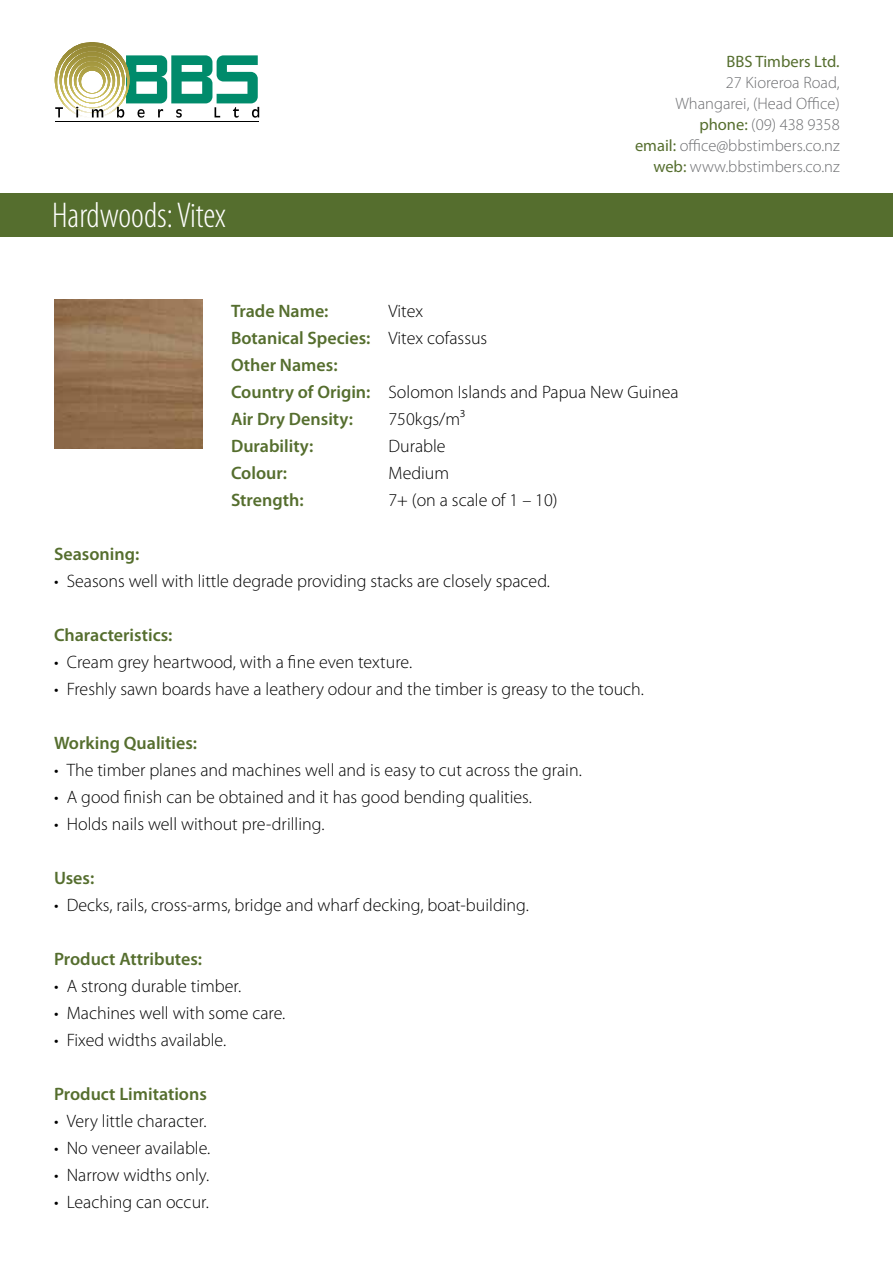
<style>
.page{position:relative;width:893px;height:1263px;background:#fff}
.page>*{position:absolute;margin:0;border:0;box-sizing:border-box;transform-origin:0 0}
.t1{font:300 condensed 36px "Myriad Pro";letter-spacing:-.005em;color:#fff}
.t2{font:300 18px "Myriad Pro";color:#000}
.t3{font:600 18px/27px "Myriad Pro";color:#556e2e}
.t4{font:300 16.5px/21px "Myriad Pro";color:#6d6e71;text-align:right}
.t5{font:16.5px "Myriad Pro";color:#556e2e}
.s1{font-weight:400;color:#556e2e}
.s2{font-weight:300;color:#000}
</style>
<div class="page">
<hr style="left:55px;top:42px;width:74px;height:3px;background:#908434">
<hr style="left:55px;top:45px;width:74px;height:3px;background:#938635">
<svg style="left:55px;top:46px;width:74px;height:1px"></svg>
<hr style="left:55px;top:48px;width:74px;height:3px;background:#968936">
<hr style="left:55px;top:51px;width:74px;height:3px;background:#998c38">
<hr style="left:55px;top:54px;width:74px;height:3px;background:#9c8f39">
<hr style="left:55px;top:57px;width:74px;height:3px;background:#9f923b">
<hr style="left:55px;top:60px;width:74px;height:3px;background:#a2953d">
<svg style="left:58px;top:63px;width:59px;height:1px"></svg>
<hr style="left:55px;top:64px;width:74px;height:3px;background:#a79a41">
<hr style="left:55px;top:67px;width:74px;height:3px;background:#a99c42">
<hr style="left:55px;top:70px;width:74px;height:3px;background:#ac9f44">
<svg style="left:55px;top:71px;width:60px;height:1px"></svg>
<hr style="left:55px;top:73px;width:74px;height:3px;background:#b0a347">
<hr style="left:55px;top:76px;width:74px;height:3px;background:#b3a649">
<hr style="left:55px;top:79px;width:74px;height:3px;background:#b6a94c">
<svg style="left:57px;top:80px;width:60px;height:1px"></svg>
<hr style="left:55px;top:82px;width:74px;height:3px;background:#baad4f">
<hr style="left:55px;top:85px;width:74px;height:3px;background:#bdb051">
<svg style="left:55px;top:88px;width:62px;height:1px"></svg>
<hr style="left:55px;top:89px;width:74px;height:3px;background:#c2b656">
<hr style="left:55px;top:92px;width:74px;height:3px;background:#c6b958">
<hr style="left:55px;top:95px;width:74px;height:3px;background:#c9bd5c">
<hr style="left:55px;top:97px;width:74px;height:3px;background:#cdc15e">
<hr style="left:55px;top:100px;width:74px;height:3px;background:#d1c561">
<svg style="left:55px;top:101px;width:60px;height:1px"></svg>
<svg style="left:55px;top:102px;width:62px;height:1px"></svg>
<svg style="left:62px;top:103px;width:54px;height:1px"></svg>
<hr style="left:55px;top:104px;width:74px;height:3px;background:#dbd185">
<hr style="left:55px;top:105px;width:74px;height:3px;background:#ded48e">
<hr style="left:55px;top:106px;width:74px;height:3px;background:#e0d797">
<hr style="left:55px;top:107px;width:74px;height:3px;background:#e3daa0">
<hr style="left:55px;top:108px;width:74px;height:3px;background:#e6deaa">
<hr style="left:55px;top:109px;width:74px;height:3px;background:#e9e1b4">
<hr style="left:55px;top:110px;width:74px;height:3px;background:#ebe4bd">
<hr style="left:55px;top:111px;width:74px;height:3px;background:#eee8c7">
<hr style="left:55px;top:112px;width:74px;height:3px;background:#f1ecd1">
<hr style="left:55px;top:113px;width:74px;height:3px;background:#f4efdb">
<hr style="left:55px;top:114px;width:74px;height:3px;background:#f6f4e6">
<hr style="left:55px;top:115px;width:74px;height:3px;background:#faf8f0">
<hr style="left:55px;top:116px;width:74px;height:2px;background:#fff">
<svg style="left:55px;top:107px;width:8px;height:10px"></svg>
<svg style="left:76px;top:107px;width:2px;height:10px"></svg>
<svg style="left:92px;top:109px;width:11px;height:8px"></svg>
<svg style="left:117px;top:55px;width:142px;height:63px"></svg>
<hr style="left:55px;top:121px;width:204px;height:1px;background:#000">
<div style="left:1px;top:193px;width:892px;height:44px;background:#556e2e"></div>
<img style="left:54px;top:300px;width:149px;height:148px">
<h1 class="t1" style="left:52px;top:193px;width:175px">Hardwoods: Vitex</h1>
<p class="t5" style="left:726px;top:51px;width:115px">BBS Timbers Ltd.</p>
<p class="t4" style="left:635px;top:72px;width:206px">27 Kioreroa Road,<br>Whangarei, (Head Office) <span class="s1">phone:</span> (09) 438 9358<br><span class="s1">email:</span> office@bbstimbers.co.nz <span class="s1">web:</span> www.bbstimbers.co.nz</p>
<p class="t3" style="left:231px;top:297px;width:99px">Trade Name:</p>
<p class="t3" style="left:231px;top:297px;width:449px;text-indent:158px"><span class="s2">Vitex<br></span>Botanical Species: <span class="s2">Vitex cofassus<br></span>Other Names:<br>Country of Origin: <span class="s2">Solomon Islands and Papua New Guinea<br></span>Air Dry Density:</p>
<p class="t2" style="left:388px;top:408px;width:78px">750kgs/m³</p>
<p class="t3" style="left:231px;top:432px;width:84px">Durability:</p>
<p class="t2" style="left:388px;top:435px;width:59px">Durable</p>
<p class="t3" style="left:231px;top:459px;width:58px">Colour:</p>
<p class="t2" style="left:388px;top:462px;width:62px">Medium</p>
<p class="t3" style="left:231px;top:486px;width:74px">Strength:</p>
<p class="t2" style="left:388px;top:489px;width:171px">7+ (on a scale of 1 – 10)</p>
<p class="t3" style="left:54px;top:540px;width:87px">Seasoning:</p>
<p class="t2" style="left:54px;top:570px;width:498px">• Seasons well with little degrade providing stacks are closely spaced.</p>
<p class="t3" style="left:54px;top:621px;width:120px">Characteristics:</p>
<p class="t2" style="left:54px;top:651px;width:360px">• Cream grey heartwood, with a fine even texture.</p>
<p class="t2" style="left:54px;top:678px;width:591px">• Freshly sawn boards have a leathery odour and the timber is greasy to the touch.</p>
<p class="t3" style="left:54px;top:729px;width:145px">Working Qualities:</p>
<p class="t2" style="left:54px;top:759px;width:529px">• The timber planes and machines well and is easy to cut across the grain.</p>
<p class="t2" style="left:54px;top:786px;width:479px">• A good finish can be obtained and it has good bending qualities.</p>
<p class="t2" style="left:54px;top:813px;width:272px">• Holds nails well without pre-drilling.</p>
<p class="t3" style="left:54px;top:864px;width:42px">Uses:</p>
<p class="t2" style="left:54px;top:894px;width:476px">• Decks, rails, cross-arms, bridge and wharf decking, boat-building.</p>
<p class="t3" style="left:54px;top:945px;width:150px">Product Attributes:</p>
<p class="t2" style="left:54px;top:975px;width:189px">• A strong durable timber.</p>
<p class="t2" style="left:54px;top:1002px;width:233px">• Machines well with some care.</p>
<p class="t2" style="left:54px;top:1029px;width:174px">• Fixed widths available.</p>
<p class="t3" style="left:54px;top:1080px;width:154px">Product Limitations</p>
<p class="t2" style="left:54px;top:1110px;width:154px">• Very little character.</p>
<p class="t2" style="left:54px;top:1137px;width:158px">• No veneer available.</p>
<p class="t2" style="left:54px;top:1164px;width:157px">• Narrow widths only.</p>
<p class="t2" style="left:54px;top:1191px;width:156px">• Leaching can occur.</p>
</div>
